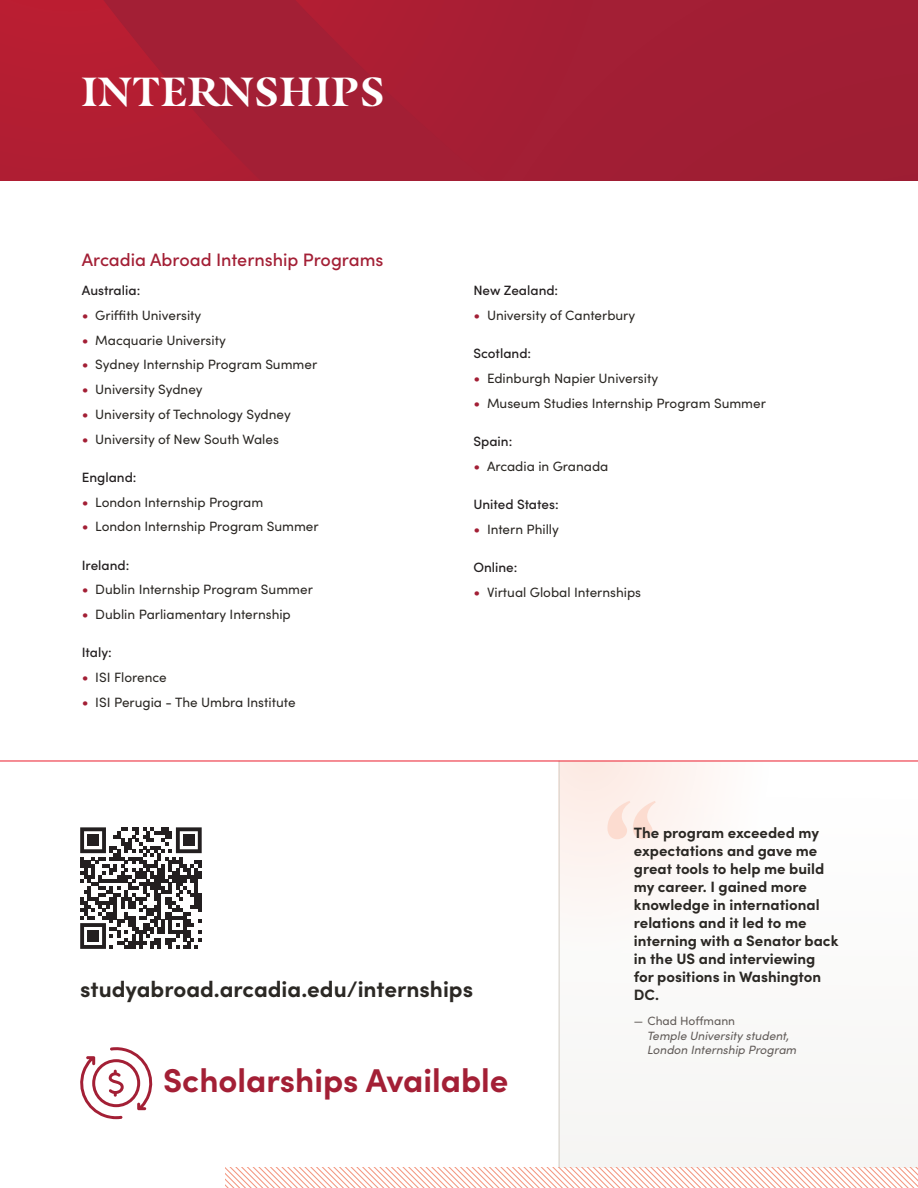
<style>
.page{position:relative;width:918px;height:1188px;background:#fff}
.page>*{position:absolute;margin:0;border:0;box-sizing:border-box;transform-origin:0 0}
.t1{font:700 129px "Masqualero";color:#fcdcd0}
.t2{font:700 40.5px "Masqualero";letter-spacing:.03em;color:#fff}
.t3{font:700 33px "Sofia Pro";color:#a31f35}
.t4{font:700 22.5px "Sofia Pro";color:#2b2824}
.t5{font:500 18px "Sofia Pro";color:#a31f35}
.t6{font:700 15px/18px "Sofia Pro";color:#2b2824}
.t7{font:13.5px "Sofia Pro";color:#2b2824}
.t8{font:500 13.5px "Sofia Pro";color:#231f20}
.t9{font:italic 12px/14.4px "Sofia Pro";color:#615b58}
.t10{font:12px "Sofia Pro";color:#615b58}
.s1{font-size:15px;color:#a31f35}
</style>
<div class="page">
<div style="left:559px;top:761px;width:359px;height:407px;background:#faf8f7"></div>
<svg style="left:0;top:0;width:918px;height:180px;background:#a61e33"></svg>
<hr style="left:559px;top:761px;width:1px;height:407px;background:#d6d1c9">
<svg style="left:226px;top:1168px;width:692px;height:20px"></svg>
<hr style="left:0;top:761px;width:918px;height:1px;background:#eb1c2c">
<svg style="left:80px;top:1047px;width:73px;height:72px"></svg>
<svg style="left:80px;top:827px;width:122px;height:122px"></svg>
<div style="left:88px;top:835px;width:11px;height:11px;background:#231f20"></div>
<div style="left:183px;top:835px;width:11px;height:11px;background:#231f20"></div>
<div style="left:88px;top:930px;width:11px;height:12px;background:#231f20"></div>
<h2 class="t2" style="left:82px;top:67px;width:304px">INTERNSHIPS</h2>
<h3 class="t5" style="left:82px;top:247px;width:303px">Arcadia Abroad Internship Programs</h3>
<p class="t8" style="left:82px;top:280px;width:60px">Australia:</p>
<p class="t7" style="left:82px;top:305px;width:121px"><span class="s1">•</span> Griffith University</p>
<p class="t7" style="left:82px;top:330px;width:146px"><span class="s1">•</span> Macquarie University</p>
<p class="t7" style="left:82px;top:355px;width:237px"><span class="s1">•</span> Sydney Internship Program Summer</p>
<p class="t7" style="left:82px;top:379px;width:122px"><span class="s1">•</span> University Sydney</p>
<p class="t7" style="left:82px;top:404px;width:210px"><span class="s1">•</span> University of Technology Sydney</p>
<p class="t7" style="left:82px;top:429px;width:199px"><span class="s1">•</span> University of New South Wales</p>
<p class="t8" style="left:82px;top:467px;width:56px">England:</p>
<p class="t7" style="left:82px;top:492px;width:183px"><span class="s1">•</span> London Internship Program</p>
<p class="t7" style="left:82px;top:517px;width:238px"><span class="s1">•</span> London Internship Program Summer</p>
<p class="t8" style="left:82px;top:555px;width:49px">Ireland:</p>
<p class="t7" style="left:82px;top:580px;width:233px"><span class="s1">•</span> Dublin Internship Program Summer</p>
<p class="t7" style="left:82px;top:604px;width:211px"><span class="s1">•</span> Dublin Parliamentary Internship</p>
<p class="t8" style="left:82px;top:643px;width:32px">Italy:</p>
<p class="t7" style="left:82px;top:667px;width:86px"><span class="s1">•</span> ISI Florence</p>
<p class="t7" style="left:82px;top:692px;width:215px"><span class="s1">•</span> ISI Perugia - The Umbra Institute</p>
<p class="t8" style="left:474px;top:280px;width:86px">New Zealand:</p>
<p class="t7" style="left:474px;top:305px;width:163px"><span class="s1">•</span> University of Canterbury</p>
<p class="t8" style="left:474px;top:343px;width:59px">Scotland:</p>
<p class="t7" style="left:474px;top:368px;width:186px"><span class="s1">•</span> Edinburgh Napier University</p>
<p class="t7" style="left:474px;top:393px;width:294px"><span class="s1">•</span> Museum Studies Internship Program Summer</p>
<p class="t8" style="left:474px;top:431px;width:40px">Spain:</p>
<p class="t7" style="left:474px;top:456px;width:137px"><span class="s1">•</span> Arcadia in Granada</p>
<p class="t8" style="left:474px;top:494px;width:87px">United States:</p>
<p class="t7" style="left:474px;top:519px;width:87px"><span class="s1">•</span> Intern Philly</p>
<p class="t8" style="left:474px;top:557px;width:46px">Online:</p>
<p class="t7" style="left:474px;top:582px;width:169px"><span class="s1">•</span> Virtual Global Internships</p>
<h3 class="t4" style="left:80px;top:971px;width:394px">studyabroad.arcadia.edu/internships</h3>
<h3 class="t3" style="left:163px;top:1055px;width:347px">Scholarships Available</h3>
<h1 class="t1" style="left:604px;top:769px;width:55px">“</h1>
<p class="t6" style="left:634px;top:823px;width:206px">The program exceeded my expectations and gave me great tools to help me build my career. I gained more knowledge in international relations and it led to me interning with a Senator back in the US and interviewing for positions in Washington<br>DC.</p>
<p class="t10" style="left:634px;top:1012px;width:103px">— Chad Hoffmann</p>
<p class="t9" style="left:647px;top:1027px;width:151px">Temple University student,<br>London Internship Program</p>
</div>
